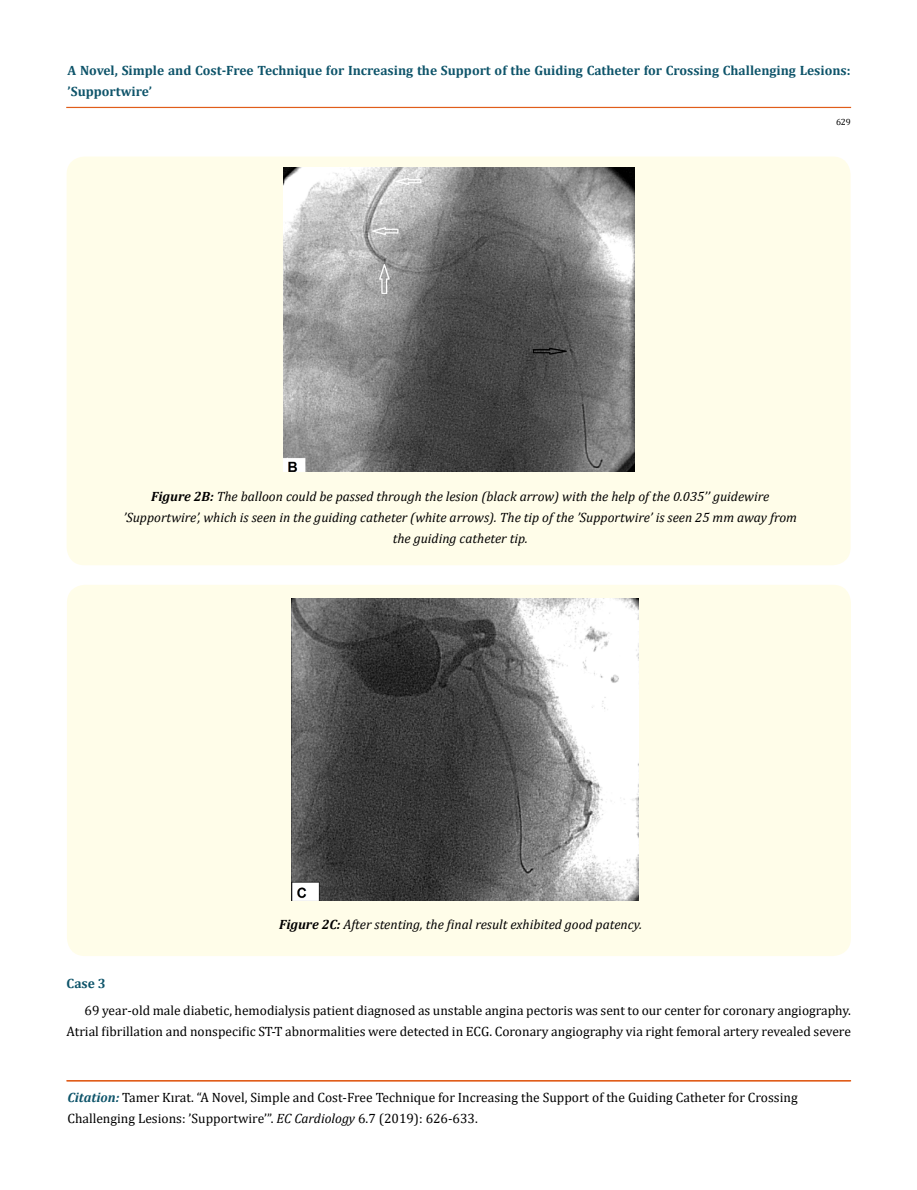
<style>
.page{position:relative;width:917px;height:1190px;background:#fff}
.page>*{position:absolute;margin:0;border:0;box-sizing:border-box;transform-origin:0 0}
.t1{font:13.5px/21px "Cambria";color:#000}
.t2{font:italic 13.5px/21px "Cambria";color:#000;text-align:center}
.t3{font:700 13.5px/21px "Cambria";color:#0e546a}
.t4{font:9px "Cambria";color:#000}
.s1{font-weight:700}
.s2{font-weight:700;font-style:italic;color:#0e546a}
.s3{font-style:italic}
</style>
<div class="page">
<div style="left:67px;top:107px;width:783px;height:1px;border:1px solid #e05d1a"></div>
<div style="left:67px;top:1080px;width:783px;height:1px;border:1px solid #e05d1a"></div>
<div style="left:67px;top:156px;width:783px;height:409px;background:#fffde9;border-radius:18px"></div>
<img style="left:284px;top:167px;width:350px;height:304px">
<div style="left:67px;top:585px;width:783px;height:371px;background:#fffde9;border-radius:18px"></div>
<img style="left:291px;top:598px;width:347px;height:302px">
<p class="t3" style="left:68px;top:59px;width:784px">A Novel, Simple and Cost-Free Technique for Increasing the Support of the Guiding Catheter for Crossing Challenging Lesions: ’Supportwire’</p>
<p class="t4" style="left:836px;top:117px;width:16px">629</p>
<p class="t2" style="left:123px;top:485px;width:675px"><span class="s1">Figure 2B:</span> The balloon could be passed through the lesion (black arrow) with the help of the 0.035’’ guidewire ’Supportwire’, which is seen in the guiding catheter (white arrows). The tip of the ’Supportwire’ is seen 25 mm away from the guiding catheter tip.</p>
<p class="t2" style="left:279px;top:913px;width:364px"><span class="s1">Figure 2C:</span> After stenting, the final result exhibited good patency.</p>
<p class="t3" style="left:67px;top:973px;width:41px">Case 3</p>
<p class="t1" style="left:67px;top:1000px;width:785px;text-align:right">69 year-old male diabetic, hemodialysis patient diagnosed as unstable angina pectoris was sent to our center for coronary angiography.<br>Atrial fibrillation and nonspecific ST-T abnormalities were detected in ECG. Coronary angiography via right femoral artery revealed severe</p>
<p class="t1" style="left:67px;top:1086px;width:731px"><span class="s2">Citation:</span> Tamer Kırat. “A Novel, Simple and Cost-Free Technique for Increasing the Support of the Guiding Catheter for Crossing<br>Challenging Lesions: ’Supportwire’”. <span class="s3">EC Cardiology</span> 6.7 (2019): 626-633.</p>
</div>
